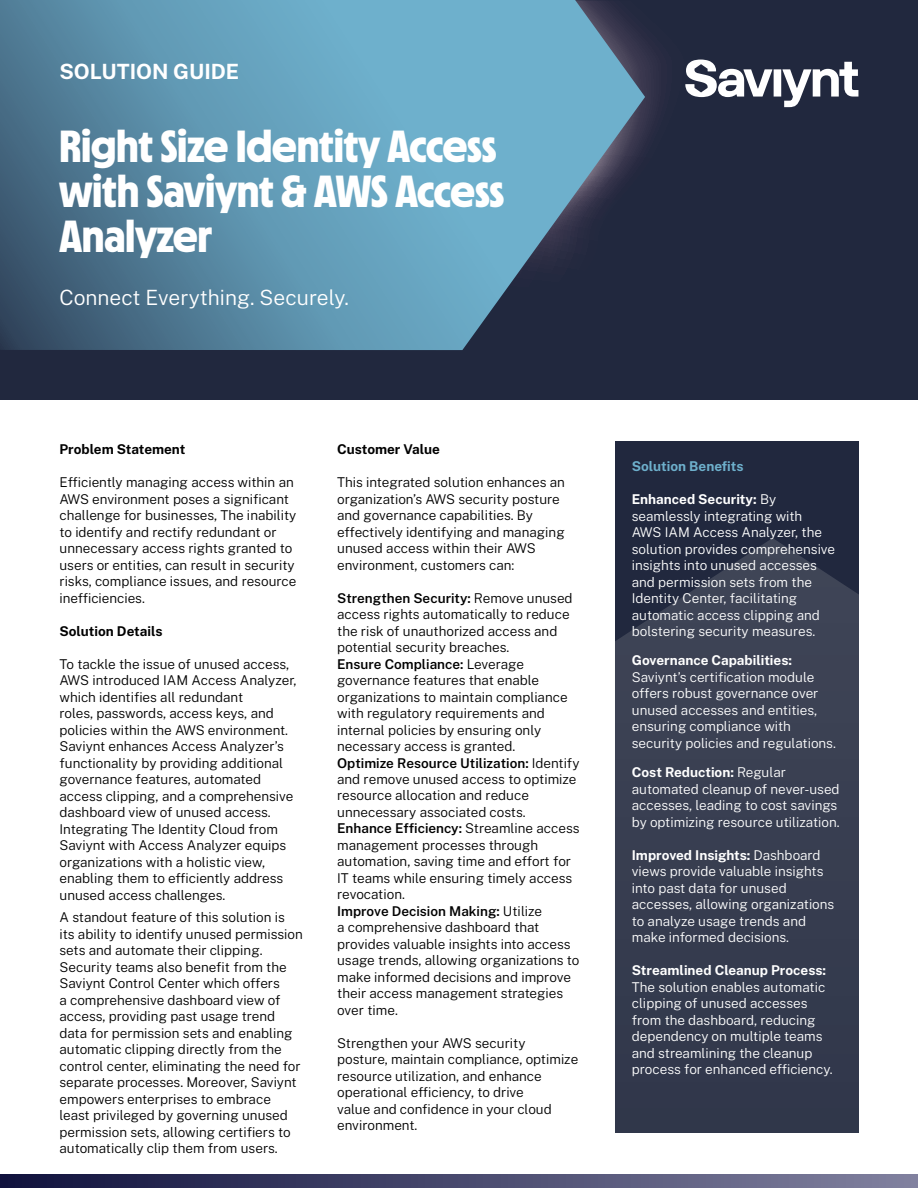
<style>
.page{position:relative;width:918px;height:1188px;background:#fff}
.page>*{position:absolute;margin:0;border:0;box-sizing:border-box;transform-origin:0 0}
.t1{font:700 45px/45px "MD Nichrome";letter-spacing:.005em;color:#fff}
.t2{font:300 21px "Public Sans";color:#fff}
.t3{font:700 21px "Public Sans";color:#fff}
.t4{font:300 13.5px/16.5px "Public Sans";color:#000}
.t5{font:300 13.5px/16.5px "Public Sans";color:#fff}
.t6{font:700 13.5px "Public Sans";color:#fff}
.t7{font:700 13.5px "Public Sans";color:#000}
.t8{font:700 13.5px "Public Sans";color:#6eb0cc}
.s1{font-weight:100}
.s2{font-weight:700}
</style>
<div class="page">
<div style="left:615px;top:441px;width:243px;height:692px;background:#21283e"></div>
<svg style="left:615px;top:538px;width:243px;height:595px;fill:#383e50"></svg>
<div style="left:0;top:0;width:918px;height:399px;background:#21283e"></div>
<svg style="left:645px;top:40px;width:60px;height:103px"></svg>
<svg style="left:0;top:0;width:645px;height:350px"></svg>
<svg style="left:685px;top:60px;width:173px;height:47px"></svg>
<svg style="left:0;top:1174px;width:918px;height:14px"></svg>
<h2 class="t3" style="left:60px;top:56px;width:181px">SOLUTION GUIDE</h2>
<h1 class="t1" style="left:60px;top:121px;width:446px">Right Size Identity Access with Saviynt &amp; AWS Access<br>Analyzer</h1>
<h2 class="t2" style="left:60px;top:283px;width:291px">Connect Everything. Securely.</h2>
<p class="t7" style="left:60px;top:439px;width:127px">Problem Statement</p>
<p class="t4" style="left:60px;top:473px;width:238px">Efficiently managing access within an AWS environment poses a significant challenge for businesses, The inability to identify and rectify redundant or unnecessary access rights granted to users or entities, can result in security risks, compliance issues, and resource inefficiencies.</p>
<p class="t7" style="left:60px;top:621px;width:105px">Solution Details</p>
<p class="t4" style="left:60px;top:655px;width:239px">To tackle the issue of unused access, AWS introduced IAM Access Analyzer, which identifies all redundant<br>roles, passwords, access keys, and policies within the AWS environment.<br>Saviynt enhances Access Analyzer’s functionality by providing additional governance features, automated access clipping, and a comprehensive dashboard view of unused access.<br>Integrating The Identity Cloud from Saviynt with Access Analyzer equips organizations with a holistic view, enabling them to efficiently address unused access challenges.</p>
<p class="t4" style="left:60px;top:909px;width:245px">A standout feature of this solution is its ability to identify unused permission sets and automate their clipping.<br>Security teams also benefit from the Saviynt Control Center which offers<br>a comprehensive dashboard view of access, providing past usage trend data for permission sets and enabling automatic clipping directly from the control center, eliminating the need for separate processes. Moreover, Saviynt empowers enterprises to embrace least privileged by governing unused permission sets, allowing certifiers to automatically clip them from users.</p>
<p class="t7" style="left:337px;top:439px;width:104px">Customer Value</p>
<p class="t4" style="left:337px;top:473px;width:229px">This integrated solution enhances an organization’s AWS security posture and governance capabilities. By effectively identifying and managing unused access within their AWS environment, customers can:</p>
<p class="t4" style="left:337px;top:589px;width:244px"><span class="s1">Strengthen Security:</span> Remove unused access rights automatically to reduce the risk of unauthorized access and potential security breaches.<br><span class="s1">Ensure Compliance:</span> Leverage governance features that enable organizations to maintain compliance with regulatory requirements and internal policies by ensuring only necessary access is granted.<br><span class="s1">Optimize Resource Utilization:</span> Identify and remove unused access to optimize resource allocation and reduce unnecessary associated costs.<br><span class="s1">Enhance Efficiency:</span> Streamline access management processes through automation, saving time and effort for IT teams while ensuring timely access revocation.<br><span class="s1">Improve Decision Making:</span> Utilize<br>a comprehensive dashboard that provides valuable insights into access usage trends, allowing organizations to make informed decisions and improve their access management strategies over time.</p>
<p class="t4" style="left:337px;top:1034px;width:243px">Strengthen your AWS security posture, maintain compliance, optimize resource utilization, and enhance operational efficiency, to drive<br>value and confidence in your cloud environment.</p>
<p class="t8" style="left:632px;top:456px;width:113px">Solution Benefits</p>
<p class="t5" style="left:632px;top:490px;width:205px"><span class="s2">Enhanced Security:</span> By seamlessly integrating with<br>AWS IAM Access Analyzer, the solution provides comprehensive insights into unused accesses and permission sets from the<br>Identity Center, facilitating automatic access clipping and bolstering security measures.</p>
<p class="t6" style="left:632px;top:651px;width:162px">Governance Capabilities:</p>
<p class="t5" style="left:632px;top:668px;width:206px">Saviynt’s certification module offers robust governance over unused accesses and entities, ensuring compliance with security policies and regulations.</p>
<p class="t5" style="left:632px;top:763px;width:209px"><span class="s2">Cost Reduction:</span> Regular automated cleanup of never-used accesses, leading to cost savings by optimizing resource utilization.</p>
<p class="t5" style="left:632px;top:846px;width:204px"><span class="s2">Improved Insights:</span> Dashboard views provide valuable insights into past data for unused accesses, allowing organizations to analyze usage trends and make informed decisions.</p>
<p class="t6" style="left:632px;top:960px;width:196px">Streamlined Cleanup Process:</p>
<p class="t5" style="left:632px;top:978px;width:202px">The solution enables automatic clipping of unused accesses from the dashboard, reducing dependency on multiple teams and streamlining the cleanup process for enhanced efficiency.</p>
</div>
